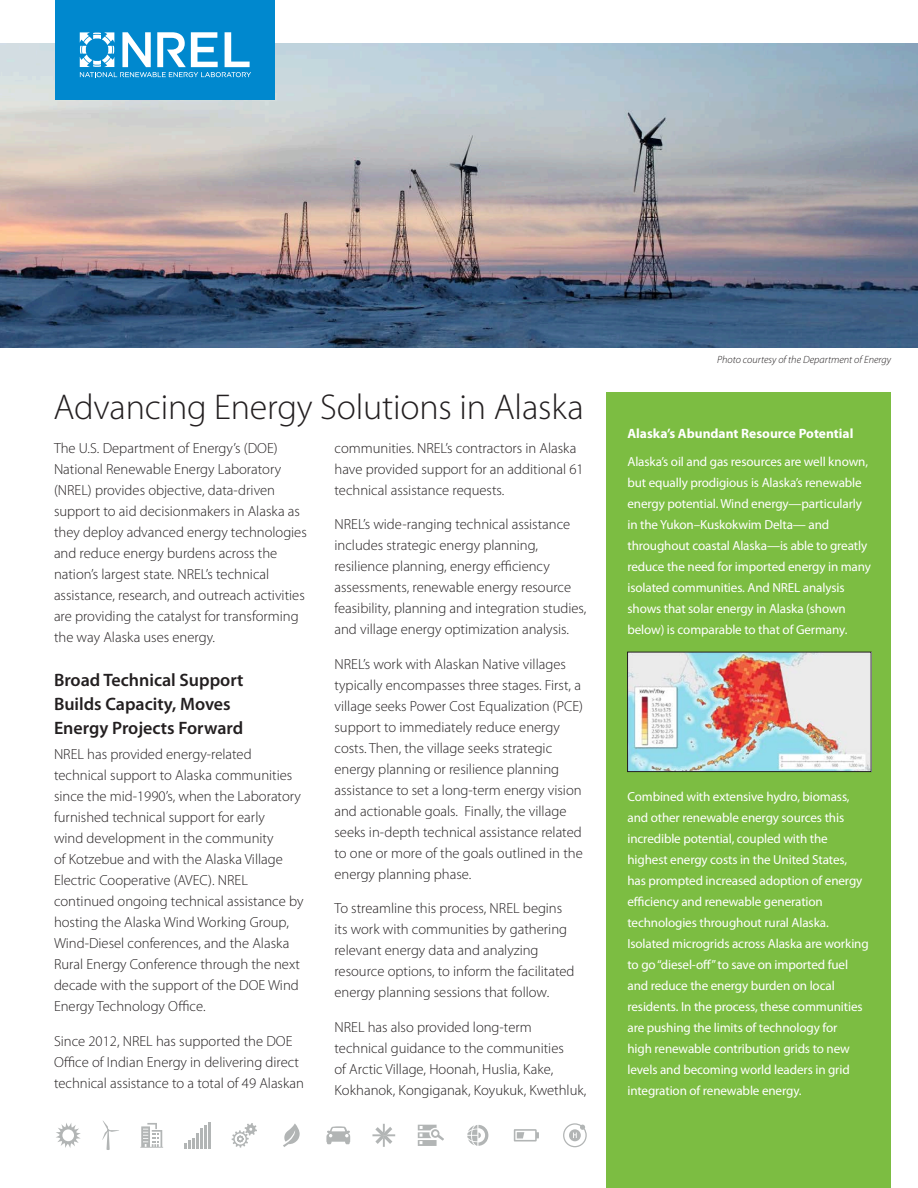
<style>
.page{position:relative;width:918px;height:1188px;background:#fff}
.page>*{position:absolute;margin:0;border:0;box-sizing:border-box;transform-origin:0 0}
.t1{font:300 36px "Myriad Pro";letter-spacing:-.005em;color:#231f20}
.t2{font:600 18px/24px "Myriad Pro";color:#231f20}
.body{font:300 14.7px/21px "Myriad Pro";color:#231f20}
.sidebar_text_headers{font:700 13.5px "Myriad Pro";color:#fff}
.sidebar_text_reverse{font:13.2px/21px "Myriad Pro";letter-spacing:-.01em;color:#fff}
.Photo_credit{font:italic 300 10.5px "Myriad Pro";color:#231f20}
</style>
<div class="page">
<img style="left:0;top:44px;width:918px;height:304px">
<div style="left:56px;top:0;width:219px;height:99px;background:#0088ce"></div>
<svg style="left:80px;top:32px;width:171px;height:45px"></svg>
<div style="left:606px;top:392px;width:285px;height:796px;background:#7cbd42"></div>
<svg style="left:184px;top:1134px;width:14px;height:15px"></svg>
<hr style="left:200px;top:1129px;width:2px;height:20px;background:#b2b5b5">
<hr style="left:204px;top:1125px;width:2px;height:24px;background:#b2b5b5">
<hr style="left:208px;top:1122px;width:2px;height:27px;background:#b2b5b5">
<svg style="left:283px;top:1123px;width:17px;height:24px"></svg>
<svg style="left:102px;top:1121px;width:17px;height:29px"></svg>
<svg style="left:231px;top:1123px;width:26px;height:25px"></svg>
<svg style="left:514px;top:1129px;width:25px;height:13px"></svg>
<svg style="left:418px;top:1125px;width:26px;height:21px"></svg>
<svg style="left:56px;top:1123px;width:25px;height:25px"></svg>
<svg style="left:140px;top:1123px;width:23px;height:25px"></svg>
<svg style="left:326px;top:1126px;width:24px;height:18px"></svg>
<svg style="left:563px;top:1123px;width:24px;height:24px"></svg>
<svg style="left:467px;top:1125px;width:21px;height:21px"></svg>
<svg style="left:372px;top:1124px;width:23px;height:23px"></svg>
<img style="left:629px;top:654px;width:240px;height:116px">
<div style="left:627px;top:652px;width:244px;height:120px;border:1px solid #231f20"></div>
<p class="t1" style="left:54px;top:385px;width:532px">Advancing Energy Solutions in Alaska</p>
<p class="body" style="left:54px;top:437px;width:254px">The U.S. Department of Energy’s (DOE)<br>National Renewable Energy Laboratory (NREL) provides objective, data-driven support to aid decisionmakers in Alaska as they deploy advanced energy technologies and reduce energy burdens across the nation’s largest state. NREL’s technical assistance, research, and outreach activities are providing the catalyst for transforming the way Alaska uses energy.</p>
<p class="t2" style="left:54px;top:667px;width:191px">Broad Technical Support<br>Builds Capacity, Moves<br>Energy Projects Forward</p>
<p class="body" style="left:54px;top:744px;width:251px">NREL has provided energy-related technical support to Alaska communities since the mid-1990’s, when the Laboratory furnished technical support for early<br>wind development in the community<br>of Kotzebue and with the Alaska Village Electric Cooperative (AVEC). NREL continued ongoing technical assistance by hosting the Alaska Wind Working Group, Wind-Diesel conferences, and the Alaska Rural Energy Conference through the next decade with the support of the DOE Wind Energy Technology Office.</p>
<p class="body" style="left:54px;top:1030px;width:252px">Since 2012, NREL has supported the DOE<br>Office of Indian Energy in delivering direct technical assistance to a total of 49 Alaskan</p>
<p class="body" style="left:334px;top:437px;width:251px">communities. NREL’s contractors in Alaska have provided support for an additional 61 technical assistance requests.</p>
<p class="body" style="left:334px;top:514px;width:253px">NREL’s wide-ranging technical assistance includes strategic energy planning, resilience planning, energy efficiency assessments, renewable energy resource feasibility, planning and integration studies, and village energy optimization analysis.</p>
<p class="body" style="left:334px;top:653px;width:250px">NREL’s work with Alaskan Native villages typically encompasses three stages. First, a village seeks Power Cost Equalization (PCE) support to immediately reduce energy costs. Then, the village seeks strategic energy planning or resilience planning assistance to set a long-term energy vision and actionable goals. Finally, the village seeks in-depth technical assistance related to one or more of the goals outlined in the energy planning phase.</p>
<p class="body" style="left:334px;top:898px;width:242px">To streamline this process, NREL begins its work with communities by gathering relevant energy data and analyzing resource options, to inform the facilitated energy planning sessions that follow.</p>
<p class="body" style="left:334px;top:1016px;width:254px">NREL has also provided long-term technical guidance to the communities<br>of Arctic Village, Hoonah, Huslia, Kake, Kokhanok, Kongiganak, Koyukuk, Kwethluk,</p>
<p class="Photo_credit" style="left:717px;top:353px;width:175px">Photo courtesy of the Department of Energy</p>
<p class="sidebar_text_headers" style="left:627px;top:424px;width:227px">Alaska’s Abundant Resource Potential</p>
<p class="sidebar_text_reverse" style="left:627px;top:450px;width:245px">Alaska’s oil and gas resources are well known, but equally prodigious is Alaska’s renewable energy potential. Wind energy—particularly in the Yukon–Kuskokwim Delta— and throughout coastal Alaska—is able to greatly reduce the need for imported energy in many isolated communities. And NREL analysis shows that solar energy in Alaska (shown below) is comparable to that of Germany.</p>
<p class="sidebar_text_reverse" style="left:627px;top:786px;width:243px">Combined with extensive hydro, biomass, and other renewable energy sources this incredible potential, coupled with the highest energy costs in the United States, has prompted increased adoption of energy efficiency and renewable generation technologies throughout rural Alaska.<br>Isolated microgrids across Alaska are working to go “diesel-off” to save on imported fuel and reduce the energy burden on local residents. In the process, these communities are pushing the limits of technology for<br>high renewable contribution grids to new levels and becoming world leaders in grid integration of renewable energy.</p>
</div>
